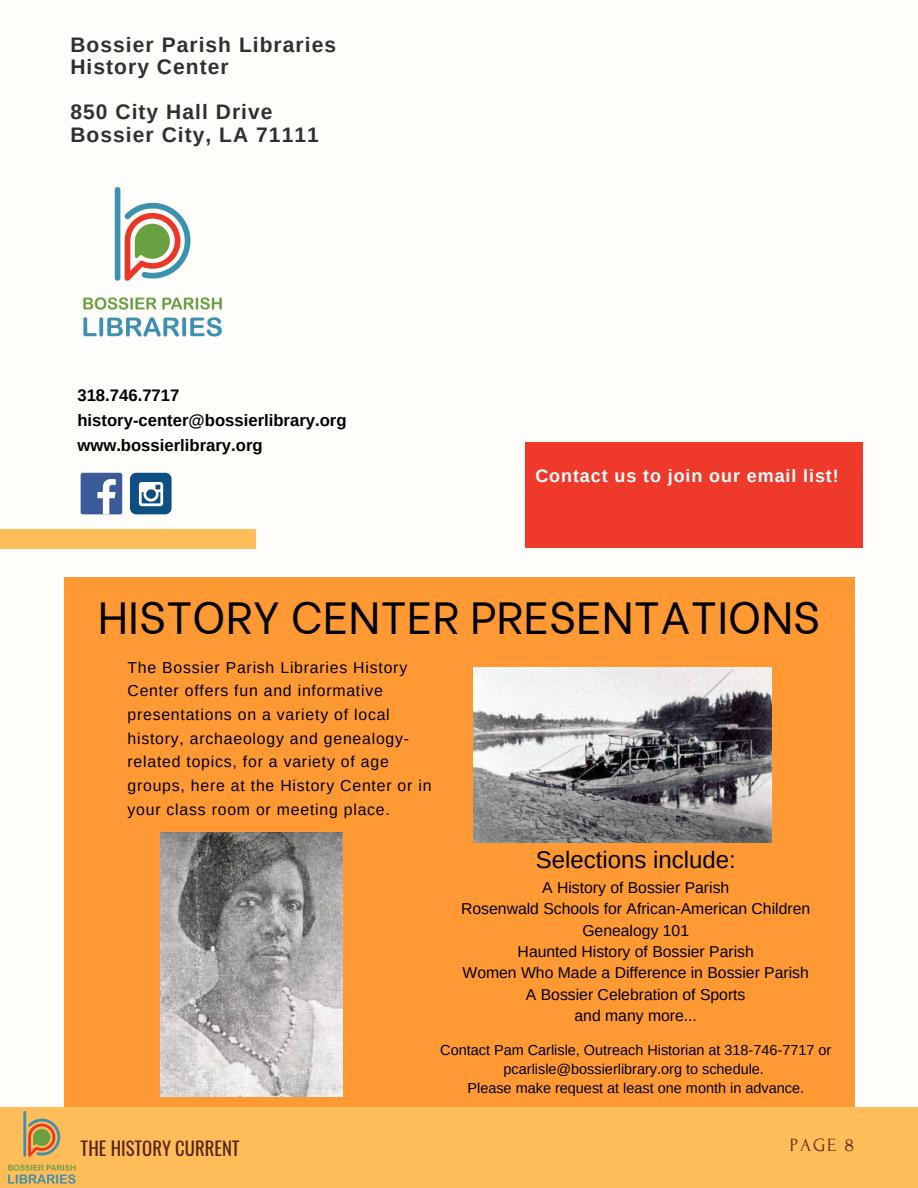
<style>
.page{position:relative;width:918px;height:1188px;background:#fffdfa}
.page>*{position:absolute;margin:0;border:0;box-sizing:border-box;transform-origin:0 0}
.t1{font:45px "Be Vietnam";color:#000}
.t2{font:24px "Arimo";color:#000}
.t3{font:700 21px/22.5px "Arimo";letter-spacing:.05em;color:#303030}
.t4{font:18.75px "Oswald";color:#57251b}
.t5{font:18.75px "Forum";color:#57251b}
.t6{font:700 18px "Arimo";letter-spacing:.05em;color:#fff}
.t7{font:700 16.65px/25px "Arimo";color:#000}
.t8{font:15.75px/23.7px "Arimo";letter-spacing:.05em;color:#000}
.t9{font:15.75px/21.3px "Arimo";color:#000;text-align:center}
.t10{font:14.4px/19.2px "Arimo";color:#000;text-align:center}
</style>
<div class="page">
<div style="left:0;top:529px;width:255px;height:19px;background:#ffbd59"></div>
<div style="left:64px;top:577px;width:790px;height:539px;background:#f93"></div>
<img style="left:83px;top:187px;width:139px;height:150px">
<div style="left:525px;top:442px;width:338px;height:106px;background:#ee392b"></div>
<div style="left:0;top:1107px;width:918px;height:81px;background:#ffbd59"></div>
<img style="left:8px;top:1112px;width:68px;height:72px">
<img style="left:473px;top:668px;width:299px;height:174px">
<img style="left:160px;top:832px;width:183px;height:264px">
<div style="left:81px;top:473px;width:41px;height:41px;background:#3d5a98;border-radius:2px"></div>
<svg style="left:97px;top:479px;width:19px;height:35px"></svg>
<div style="left:130px;top:473px;width:42px;height:41px;background:#0d4f83;border-radius:6px"></div>
<svg style="left:139px;top:482px;width:24px;height:24px"></svg>
<p class="t3" style="left:70px;top:33px;width:267px">Bossier Parish Libraries<br>History Center</p>
<p class="t3" style="left:70px;top:101px;width:250px">850 City Hall Drive<br>Bossier City, LA 71111</p>
<h4 class="t7" style="left:77px;top:383px;width:271px">318.746.7717 history-center@bossierlibrary.org www.bossierlibrary.org</h4>
<h1 class="t6" style="left:535px;top:466px;width:305px">Contact us to join our email list!</h1>
<h6 class="t1" style="left:98px;top:581px;width:724px">HISTORY CENTER PRESENTATIONS</h6>
<p class="t8" style="left:128px;top:655px;width:306px">The Bossier Parish Libraries History Center offers fun and informative presentations on a variety of local history, archaeology and genealogy&shy;related topics, for a variety of age groups, here at the History Center or in your class room or meeting place.</p>
<p class="t2" style="left:536px;top:846px;width:202px">Selections include:</p>
<p class="t9" style="left:461px;top:877px;width:351px">A History of Bossier Parish<br>Rosenwald Schools for African-American Children<br>Genealogy 101<br>Haunted History of Bossier Parish<br>Women Who Made a Difference in Bossier Parish<br>A Bossier Celebration of Sports<br>and many more...</p>
<p class="t10" style="left:440px;top:1040px;width:393px">Contact Pam Carlisle, Outreach Historian at 318-746-7717 or pcarlisle@bossierlibrary.org to schedule.</p>
<p class="t10" style="left:468px;top:1079px;width:338px">Please make request at least one month in advance.</p>
<h6 class="t4" style="left:81px;top:1134px;width:160px">THE HISTORY CURRENT</h6>
<p class="t5" style="left:790px;top:1135px;width:66px">PAGE 8</p>
</div>
